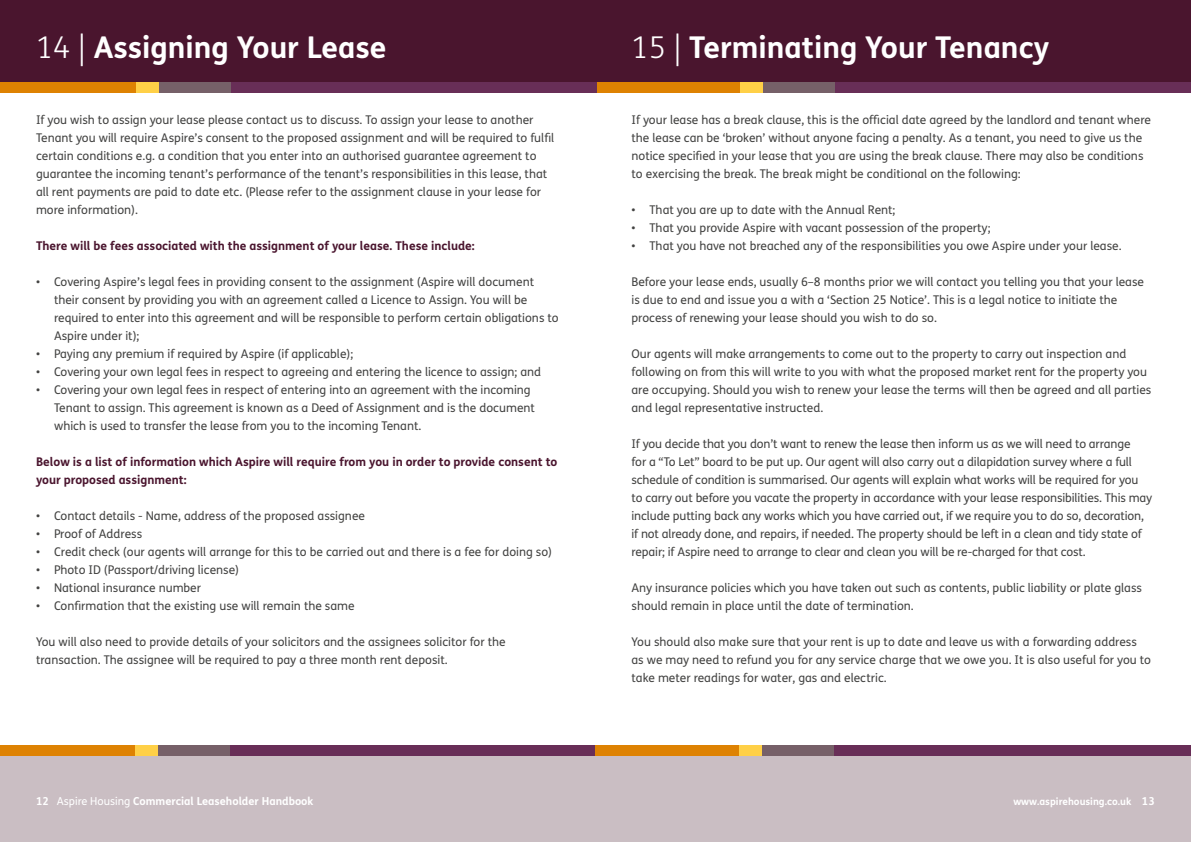
<style>
.page{position:relative;width:1191px;height:842px;background:#fff}
.page>*{position:absolute;margin:0;border:0;box-sizing:border-box;transform-origin:0 0}
.t1{font:700 30px "FS Me";color:#fff}
.t2{font:12px/18px "FS Me";color:#424241}
.t3{font:700 12px/18px "FS Me";color:#4a152e}
.t4{font:700 11px "FS Me";color:#fff}
.t5{font:700 10px "FS Me";color:#fff}
.s1{font-weight:300}
.s2{font-weight:400}
.s3{font-size:11px}
</style>
<div class="page">
<div style="left:0;top:756px;width:1191px;height:86px;background:#cabec3"></div>
<div style="left:0;top:745px;width:158px;height:11px;background:#de8202"></div>
<div style="left:229px;top:745px;width:366px;height:11px;background:#682e57"></div>
<div style="left:158px;top:745px;width:72px;height:11px;background:#766068"></div>
<div style="left:135px;top:745px;width:23px;height:11px;background:#ffd047"></div>
<div style="left:595px;top:745px;width:167px;height:11px;background:#de8202"></div>
<div style="left:833px;top:745px;width:358px;height:11px;background:#682e57"></div>
<div style="left:762px;top:745px;width:71px;height:11px;background:#766068"></div>
<div style="left:739px;top:745px;width:23px;height:11px;background:#ffd047"></div>
<div style="left:0;top:0;width:596px;height:83px;background:#4a152e"></div>
<div style="left:596px;top:0;width:595px;height:83px;background:#4a152e"></div>
<div style="left:0;top:83px;width:158px;height:10px;background:#de8202"></div>
<div style="left:230px;top:83px;width:366px;height:10px;background:#682e57"></div>
<div style="left:158px;top:83px;width:72px;height:10px;background:#766068"></div>
<div style="left:136px;top:83px;width:22px;height:10px;background:#ffd047"></div>
<div style="left:597px;top:83px;width:166px;height:10px;background:#de8202"></div>
<div style="left:834px;top:83px;width:357px;height:10px;background:#682e57"></div>
<div style="left:763px;top:83px;width:72px;height:10px;background:#766068"></div>
<div style="left:740px;top:83px;width:23px;height:10px;background:#ffd047"></div>
<h1 class="t1" style="left:36px;top:29px;width:352px"><span class="s1">14 |</span> Assigning Your Lease</h1>
<h1 class="t1" style="left:631px;top:29px;width:419px"><span class="s1">15 |</span> Terminating Your Tenancy</h1>
<p class="t2" style="left:36px;top:111px;width:520px">If you wish to assign your lease please contact us to discuss. To assign your lease to another Tenant you will require Aspire’s consent to the proposed assignment and will be required to fulfil certain conditions e.g. a condition that you enter into an authorised guarantee agreement to guarantee the incoming tenant’s performance of the tenant’s responsibilities in this lease, that all rent payments are paid to date etc. (Please refer to the assignment clause in your lease for more information).</p>
<p class="t3" style="left:36px;top:237px;width:440px">There will be fees associated with the assignment of your lease. These include:</p>
<p class="t2" style="left:54px;top:273px;width:506px;text-indent:-18px">• Covering Aspire’s legal fees in providing consent to the assignment (Aspire will document their consent by providing you with an agreement called a Licence to Assign. You will be required to enter into this agreement and will be responsible to perform certain obligations to Aspire under it);</p>
<p class="t2" style="left:36px;top:345px;width:319px">• Paying any premium if required by Aspire (if applicable);</p>
<p class="t2" style="left:36px;top:363px;width:506px">• Covering your own legal fees in respect to agreeing and entering the licence to assign; and</p>
<p class="t2" style="left:54px;top:381px;width:482px;text-indent:-18px">• Covering your own legal fees in respect of entering into an agreement with the incoming<br>Tenant to assign. This agreement is known as a Deed of Assignment and is the document which is used to transfer the lease from you to the incoming Tenant.</p>
<p class="t3" style="left:36px;top:453px;width:523px">Below is a list of information which Aspire will require from you in order to provide consent to your proposed assignment:</p>
<p class="t2" style="left:36px;top:507px;width:330px">• Contact details - Name, address of the proposed assignee</p>
<p class="t2" style="left:36px;top:525px;width:108px">• Proof of Address</p>
<p class="t2" style="left:36px;top:543px;width:517px">• Credit check (our agents will arrange for this to be carried out and there is a fee for doing so)</p>
<p class="t2" style="left:36px;top:561px;width:205px">• Photo ID (Passport/driving license)</p>
<p class="t2" style="left:36px;top:579px;width:167px">• National insurance number</p>
<p class="t2" style="left:36px;top:597px;width:320px">• Confirmation that the existing use will remain the same</p>
<p class="t2" style="left:36px;top:633px;width:471px">You will also need to provide details of your solicitors and the assignees solicitor for the transaction. The assignee will be required to pay a three month rent deposit.</p>
<p class="t2" style="left:631px;top:111px;width:521px">If your lease has a break clause, this is the official date agreed by the landlord and tenant where the lease can be ‘broken’ without anyone facing a penalty. As a tenant, you need to give us the notice specified in your lease that you are using the break clause. There may also be conditions to exercising the break. The break might be conditional on the following:</p>
<p class="t2" style="left:631px;top:201px;width:265px">• That you are up to date with the Annual Rent;</p>
<p class="t2" style="left:631px;top:219px;width:360px">• That you provide Aspire with vacant possession of the property;</p>
<p class="t2" style="left:631px;top:237px;width:491px">• That you have not breached any of the responsibilities you owe Aspire under your lease.</p>
<p class="t2" style="left:631px;top:273px;width:514px">Before your lease ends, usually 6–8 months prior we will contact you telling you that your lease is due to end and issue you a with a ‘Section 25 Notice’. This is a legal notice to initiate the process of renewing your lease should you wish to do so.</p>
<p class="t2" style="left:631px;top:345px;width:521px">Our agents will make arrangements to come out to the property to carry out inspection and following on from this will write to you with what the proposed market rent for the property you are occupying. Should you wish to renew your lease the terms will then be agreed and all parties and legal representative instructed.</p>
<p class="t2" style="left:631px;top:435px;width:522px">If you decide that you don’t want to renew the lease then inform us as we will need to arrange<br>for a “To Let” board to be put up. Our agent will also carry out a dilapidation survey where a full schedule of condition is summarised. Our agents will explain what works will be required for you to carry out before you vacate the property in accordance with your lease responsibilities. This may include putting back any works which you have carried out, if we require you to do so, decoration, if not already done, and repairs, if needed. The property should be left in a clean and tidy state of repair; if Aspire need to arrange to clear and clean you will be re-charged for that cost.</p>
<p class="t2" style="left:631px;top:579px;width:512px">Any insurance policies which you have taken out such as contents, public liability or plate glass should remain in place until the date of termination.</p>
<p class="t2" style="left:631px;top:633px;width:521px">You should also make sure that your rent is up to date and leave us with a forwarding address as we may need to refund you for any service charge that we owe you. It is also useful for you to take meter readings for water, gas and electric.</p>
<p class="t4" style="left:36px;top:794px;width:279px">12 <span class="s2">Aspire Housing</span> Commercial Leaseholder Handbook</p>
<p class="t5" style="left:1013px;top:795px;width:143px">www.aspirehousing.co.uk <span class="s3">13</span></p>
</div>
